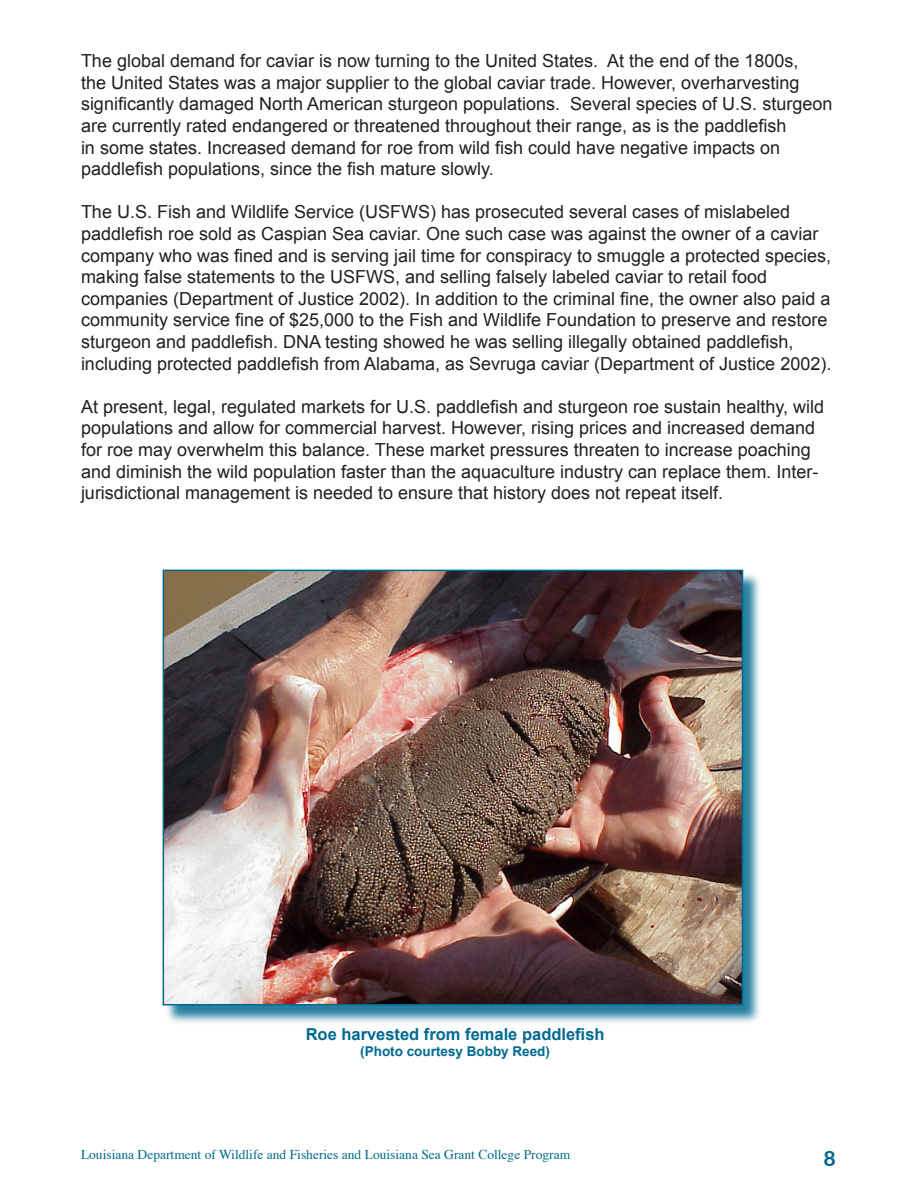
<style>
.page{position:relative;width:918px;height:1188px;background:#fff}
.page>*{position:absolute;margin:0;border:0;box-sizing:border-box;transform-origin:0 0}
.t1{font:21px "Arial Rounded MT Bold";color:#006991}
.t2{font:18px/21.6px "Arial";color:#231f20}
.t3{font:700 16.5px "Arial";color:#006991}
.t4{font:13.5px "Times";color:#006991}
.t5{font:700 13.5px "Arial";color:#006991}
</style>
<div class="page">
<div style="left:163px;top:570px;width:601px;height:456px;background:#006991;opacity:.85"></div>
<img style="left:166px;top:573px;width:574px;height:429px">
<div style="left:163px;top:570px;width:580px;height:435px;border:2px solid #006991"></div>
<p class="t2" style="left:81px;top:50px;width:753px">The global demand for caviar is now turning to the United States. At the end of the 1800s,<br>the United States was a major supplier to the global caviar trade. However, overharvesting significantly damaged North American sturgeon populations. Several species of U.S. sturgeon are currently rated endangered or threatened throughout their range, as is the paddlefish<br>in some states. Increased demand for roe from wild fish could have negative impacts on paddlefish populations, since the fish mature slowly.</p>
<p class="t2" style="left:81px;top:201px;width:752px">The U.S. Fish and Wildlife Service (USFWS) has prosecuted several cases of mislabeled paddlefish roe sold as Caspian Sea caviar. One such case was against the owner of a caviar company who was fined and is serving jail time for conspiracy to smuggle a protected species, making false statements to the USFWS, and selling falsely labeled caviar to retail food companies (Department of Justice 2002). In addition to the criminal fine, the owner also paid a community service fine of $25,000 to the Fish and Wildlife Foundation to preserve and restore sturgeon and paddlefish. DNA testing showed he was selling illegally obtained paddlefish, including protected paddlefish from Alabama, as Sevruga caviar (Department of Justice 2002).</p>
<p class="t2" style="left:81px;top:396px;width:745px">At present, legal, regulated markets for U.S. paddlefish and sturgeon roe sustain healthy, wild populations and allow for commercial harvest. However, rising prices and increased demand for roe may overwhelm this balance. These market pressures threaten to increase poaching and diminish the wild population faster than the aquaculture industry can replace them. Inter&shy;jurisdictional management is needed to ensure that history does not repeat itself.</p>
<p class="t3" style="left:306px;top:1025px;width:300px">Roe harvested from female paddlefish</p>
<p class="t5" style="left:360px;top:1044px;width:191px">(Photo courtesy Bobby Reed)</p>
<p class="t4" style="left:81px;top:1146px;width:491px">Louisiana Department of Wildlife and Fisheries and Louisiana Sea Grant College Program</p>
<p class="t1" style="left:823px;top:1146px;width:14px">8</p>
</div>
